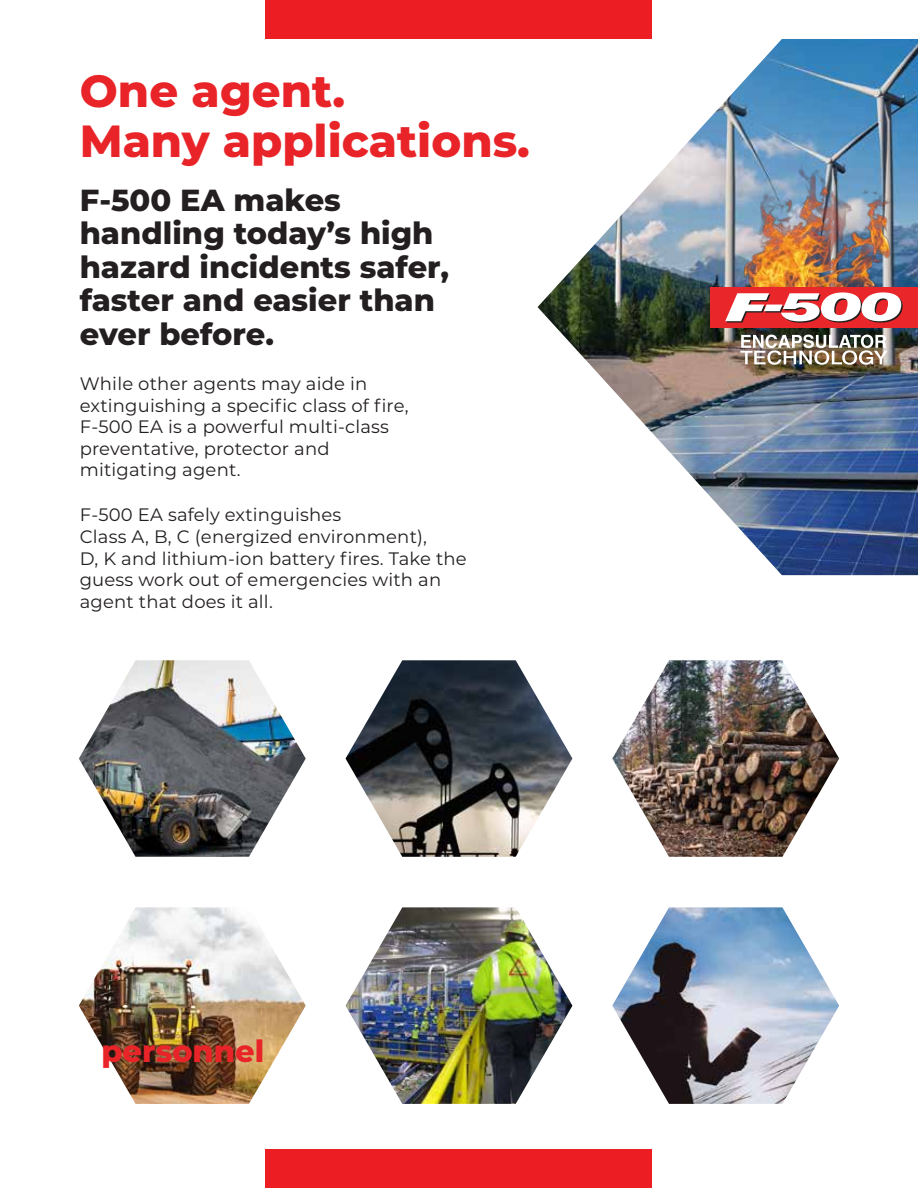
<style>
.page{position:relative;width:918px;height:1188px;background:#fff}
.page>*{position:absolute;margin:0;border:0;box-sizing:border-box;transform-origin:0 0}
.t1{font:800 45px/49.5px "Montserrat";color:#e92429}
.t2{font:800 30.45px/33.5px "Montserrat";color:#231f20}
.t3{font:800 30.45px "Montserrat";color:#e92429}
.t4{font:18px/21.6px "Montserrat";letter-spacing:.01em;color:#231f20}
</style>
<div class="page">
<div style="left:266px;top:0;width:386px;height:38px;background:#ed1d24"></div>
<div style="left:266px;top:1150px;width:386px;height:38px;background:#ed1d24"></div>
<img style="left:538px;top:39px;width:380px;height:536px">
<img style="left:79px;top:660px;width:227px;height:197px">
<img style="left:612px;top:660px;width:227px;height:197px">
<img style="left:79px;top:907px;width:227px;height:197px">
<img style="left:346px;top:907px;width:226px;height:197px">
<img style="left:612px;top:907px;width:227px;height:197px">
<img style="left:346px;top:660px;width:226px;height:197px">
<img style="left:689px;top:129px;width:229px;height:250px">
<div style="left:710px;top:287px;width:208px;height:41px;background:#e9262a"></div>
<svg style="left:725px;top:292px;width:178px;height:31px"></svg>
<img style="left:740px;top:335px;width:147px;height:30px">
<h1 class="t1" style="left:80px;top:64px;width:452px">One agent.<br>Many applications.</h1>
<h2 class="t2" style="left:80px;top:182px;width:371px">F-500 EA makes handling today’s high hazard incidents safer, faster and easier than ever before.</h2>
<p class="t4" style="left:80px;top:372px;width:330px">While other agents may aide in extinguishing a specific class of fire,<br>F-500 EA is a powerful multi-class preventative, protector and mitigating agent.</p>
<p class="t4" style="left:80px;top:504px;width:389px">F-500 EA safely extinguishes<br>Class A, B, C (energized environment),<br>D, K and lithium-ion battery fires. Take the guess work out of emergencies with an agent that does it all.</p>
<h2 class="t3" style="left:101px;top:1029px;width:164px">personnel</h2>
</div>
